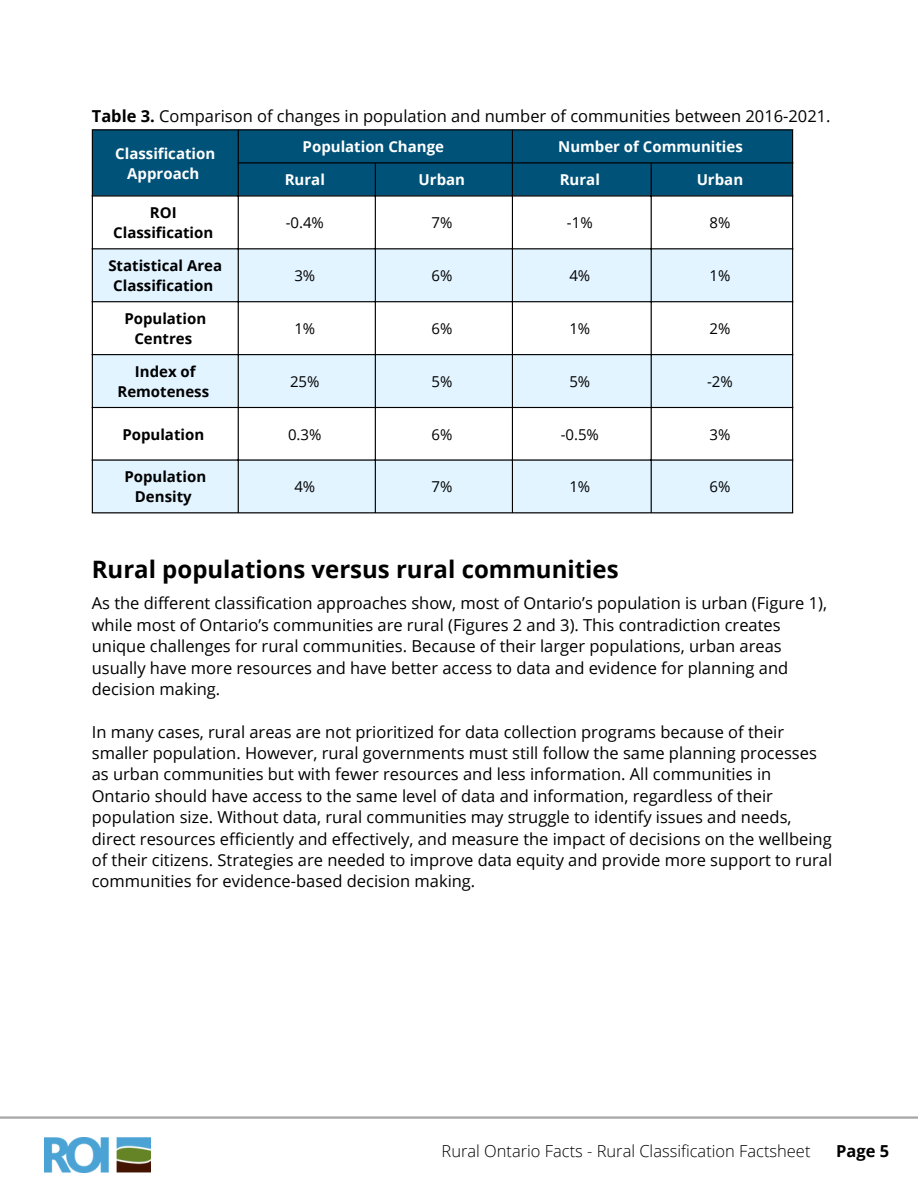
<style>
.page{position:relative;width:918px;height:1188px;background:#fff}
.page>*{position:absolute;margin:0;border:0;box-sizing:border-box;transform-origin:0 0}
.t1{font:700 24px "Open Sans";color:#000}
.t2{font:16.5px/21.3px "Open Sans";color:#000}
.t3{font:300 16.5px "Open Sans";color:#000}
.t4{font:700 16.5px "Open Sans";color:#000}
.t5{font:700 15px/20.2px "Open Sans";color:#000;text-align:center}
.t6{font:700 15px/20.2px "Open Sans";color:#fff;text-align:center}
.t7{font:15px "Open Sans";color:#000}
.s1{font-weight:700}
</style>
<div class="page">
<div style="left:93px;top:130px;width:699px;height:65px;background:#005278"></div>
<svg style="left:93px;top:249px;width:699px;height:263px;fill:#e2f4ff"></svg>
<hr style="left:92px;top:130px;width:1px;height:382px;background:#000">
<hr style="left:238px;top:130px;width:1px;height:382px;background:#000">
<hr style="left:375px;top:164px;width:1px;height:348px;background:#000">
<hr style="left:512px;top:130px;width:1px;height:382px;background:#000">
<hr style="left:651px;top:164px;width:1px;height:348px;background:#000">
<hr style="left:792px;top:130px;width:1px;height:382px;background:#000">
<hr style="left:92px;top:129px;width:701px;height:1px;background:#000">
<hr style="left:238px;top:162px;width:555px;height:2px;background:#000">
<hr style="left:92px;top:195px;width:701px;height:2px;background:#000">
<hr style="left:92px;top:248px;width:701px;height:1px;background:#000">
<hr style="left:92px;top:301px;width:701px;height:1px;background:#000">
<hr style="left:92px;top:354px;width:701px;height:1px;background:#000">
<hr style="left:92px;top:407px;width:701px;height:1px;background:#000">
<hr style="left:92px;top:459px;width:701px;height:2px;background:#000">
<hr style="left:92px;top:512px;width:701px;height:1px;background:#000">
<img style="left:44px;top:1137px;width:107px;height:35px">
<hr style="left:0;top:1116px;width:918px;height:3px;background:#a6a6a6">
<p class="t2" style="left:92px;top:105px;width:740px"><span class="s1">Table 3.</span> Comparison of changes in population and number of communities between 2016-2021.</p>
<p class="t6" style="left:115px;top:143px;width:102px">Classification<br>Approach</p>
<p class="t6" style="left:303px;top:136px;width:143px">Population Change</p>
<p class="t6" style="left:558px;top:136px;width:186px">Number of Communities</p>
<p class="t6" style="left:285px;top:169px;width:42px">Rural</p>
<p class="t6" style="left:419px;top:169px;width:48px">Urban</p>
<p class="t6" style="left:560px;top:169px;width:42px">Rural</p>
<p class="t6" style="left:697px;top:169px;width:48px">Urban</p>
<p class="t5" style="left:150px;top:202px;width:28px">ROI</p>
<p class="t5" style="left:113px;top:222px;width:102px">Classification</p>
<p class="t7" style="left:286px;top:212px;width:40px">-0.4%</p>
<p class="t7" style="left:431px;top:212px;width:22px">7%</p>
<p class="t7" style="left:567px;top:212px;width:27px">-1%</p>
<p class="t7" style="left:709px;top:212px;width:22px">8%</p>
<p class="t5" style="left:108px;top:255px;width:115px">Statistical Area<br>Classification</p>
<p class="t7" style="left:294px;top:265px;width:22px">3%</p>
<p class="t7" style="left:431px;top:265px;width:22px">6%</p>
<p class="t7" style="left:569px;top:265px;width:22px">4%</p>
<p class="t7" style="left:709px;top:265px;width:22px">1%</p>
<p class="t5" style="left:124px;top:308px;width:83px">Population<br>Centres</p>
<p class="t7" style="left:294px;top:318px;width:22px">1%</p>
<p class="t7" style="left:431px;top:318px;width:22px">6%</p>
<p class="t7" style="left:569px;top:318px;width:22px">1%</p>
<p class="t7" style="left:709px;top:318px;width:22px">2%</p>
<p class="t5" style="left:117px;top:361px;width:93px">Index of<br>Remoteness</p>
<p class="t7" style="left:290px;top:371px;width:31px">25%</p>
<p class="t7" style="left:431px;top:371px;width:22px">5%</p>
<p class="t7" style="left:569px;top:371px;width:22px">5%</p>
<p class="t7" style="left:707px;top:371px;width:27px">-2%</p>
<p class="t5" style="left:122px;top:424px;width:83px">Population</p>
<p class="t7" style="left:288px;top:424px;width:35px">0.3%</p>
<p class="t7" style="left:431px;top:424px;width:22px">6%</p>
<p class="t7" style="left:561px;top:424px;width:40px">-0.5%</p>
<p class="t7" style="left:709px;top:424px;width:22px">3%</p>
<p class="t5" style="left:124px;top:466px;width:83px">Population<br>Density</p>
<p class="t7" style="left:294px;top:476px;width:22px">4%</p>
<p class="t7" style="left:431px;top:476px;width:22px">7%</p>
<p class="t7" style="left:569px;top:476px;width:22px">1%</p>
<p class="t7" style="left:709px;top:476px;width:22px">6%</p>
<p class="t1" style="left:92px;top:552px;width:528px">Rural populations versus rural communities</p>
<p class="t2" style="left:92px;top:592px;width:737px">As the different classification approaches show, most of Ontario’s population is urban (Figure 1), while most of Ontario’s communities are rural (Figures 2 and 3). This contradiction creates unique challenges for rural communities. Because of their larger populations, urban areas usually have more resources and have better access to data and evidence for planning and decision making.</p>
<p class="t2" style="left:92px;top:721px;width:742px">In many cases, rural areas are not prioritized for data collection programs because of their smaller population. However, rural governments must still follow the same planning processes as urban communities but with fewer resources and less information. All communities in Ontario should have access to the same level of data and information, regardless of their population size. Without data, rural communities may struggle to identify issues and needs, direct resources efficiently and effectively, and measure the impact of decisions on the wellbeing of their citizens. Strategies are needed to improve data equity and provide more support to rural communities for evidence-based decision making.</p>
<p class="t3" style="left:442px;top:1140px;width:370px">Rural Ontario Facts - Rural Classification Factsheet</p>
<p class="t4" style="left:836px;top:1140px;width:55px">Page 5</p>
</div>
